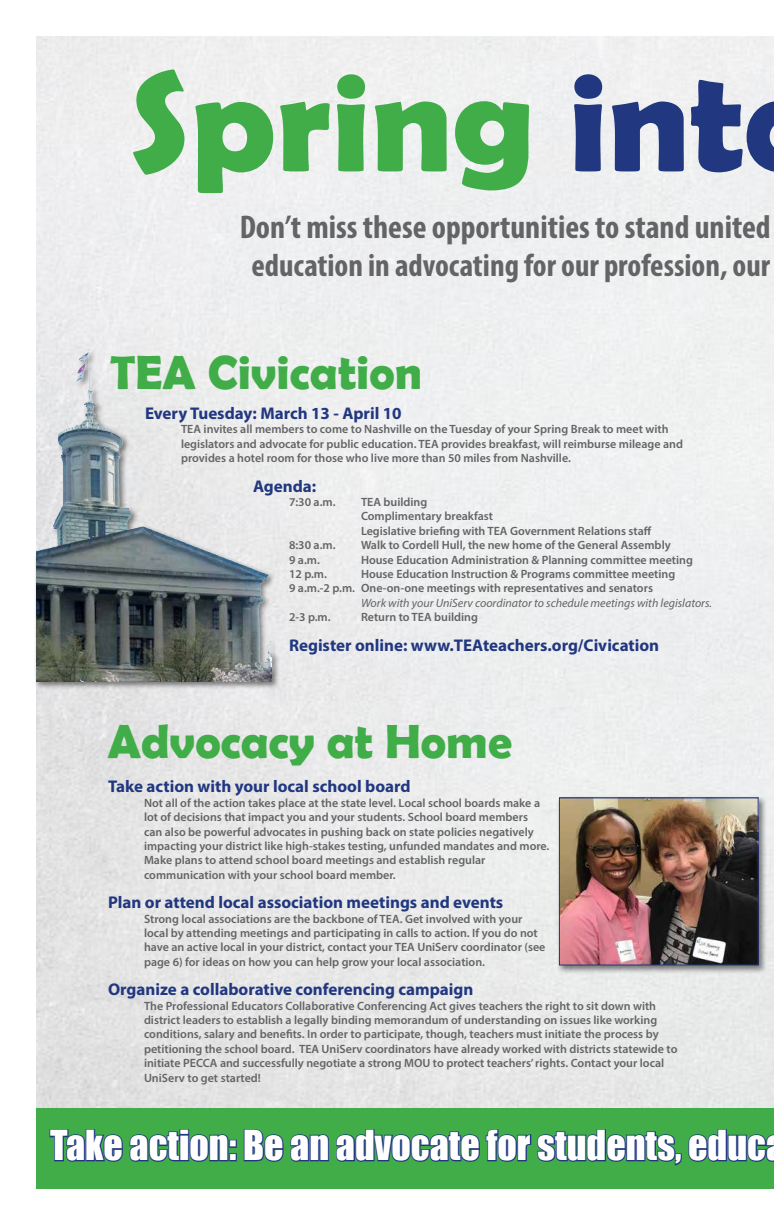
<style>
.page{position:relative;width:774px;height:1224px;background:#fff}
.page>*{position:absolute;margin:0;border:0;box-sizing:border-box;transform-origin:0 0}
.t1{font:700 144px "Berlin Sans FB Demi";color:#41ad49}
.t2{font:700 48px "Berlin Sans FB Demi";color:#41ad49}
.t3{font:38px "Impact";color:#fff}
.t4{font:700 condensed 33px "Myriad Pro";color:#636466}
.t5{font:700 condensed 32px "Myriad Pro";color:#636466}
.t6{font:700 17px "Myriad Pro";color:#213780}
.t7{font:600 12px/14.4px "Myriad Pro";color:#636466}
.t8{font:italic 12px "Myriad Pro";color:#636466}
.s1{color:#213780}
</style>
<div class="page">
<div style="left:36px;top:1108px;width:738px;height:81px;background:#41ad49"></div>
<svg style="left:49px;top:1129px;width:725px;height:37px"></svg>
<div style="left:34px;top:346px;width:247px;height:344px;background:#000;opacity:.5"></div>
<img style="left:36px;top:338px;width:236px;height:344px">
<div style="left:557px;top:795px;width:210px;height:179px;background:#000;opacity:.5"></div>
<img style="left:561px;top:799px;width:196px;height:165px">
<div style="left:559px;top:797px;width:200px;height:169px;border:1px solid #213780"></div>
<h1 class="t1" style="left:130px;top:38px;width:615px">Spring <span class="s1">int</span></h1>
<h3 class="t4" style="left:240px;top:206px;width:532px">Don’t miss these opportunities to stand united</h3>
<h3 class="t5" style="left:251px;top:245px;width:520px">education in advocating for our profession, our</h3>
<h2 class="t2" style="left:110px;top:345px;width:313px">TEA Civication</h2>
<h3 class="t6" style="left:145px;top:402px;width:258px">Every Tuesday: March 13 - April 10</h3>
<p class="t7" style="left:181px;top:422px;width:504px">TEA invites all members to come to Nashville on the Tuesday of your Spring Break to meet with legislators and advocate for public education. TEA provides breakfast, will reimburse mileage and provides a hotel room for those who live more than 50 miles from Nashville.</p>
<h3 class="t6" style="left:253px;top:475px;width:65px">Agenda:</h3>
<p class="t7" style="left:289px;top:494px;width:48px">7:30 a.m.</p>
<p class="t7" style="left:361px;top:494px;width:292px">TEA building<br>Complimentary breakfast<br>Legislative briefing with TEA Government Relations staff</p>
<p class="t7" style="left:289px;top:538px;width:48px">8:30 a.m.</p>
<p class="t7" style="left:361px;top:538px;width:311px">Walk to Cordell Hull, the new home of the General Assembly</p>
<p class="t7" style="left:289px;top:552px;width:32px">9 a.m.</p>
<p class="t7" style="left:361px;top:552px;width:333px">House Education Administration &amp; Planning committee meeting</p>
<p class="t7" style="left:289px;top:566px;width:39px">12 p.m.</p>
<p class="t7" style="left:289px;top:566px;width:388px;text-indent:72px">House Education Instruction &amp; Programs committee meeting<br>9 a.m.-2 p.m. One-on-one meetings with representatives and senators</p>
<p class="t8" style="left:361px;top:595px;width:353px">Work with your UniServ coordinator to schedule meetings with legislators.</p>
<p class="t7" style="left:289px;top:610px;width:43px">2-3 p.m.</p>
<p class="t7" style="left:361px;top:610px;width:119px">Return to TEA building</p>
<h3 class="t6" style="left:289px;top:634px;width:372px">Register online: www.TEAteachers.org/Civication</h3>
<h2 class="t2" style="left:108px;top:714px;width:406px">Advocacy at Home</h2>
<h3 class="t6" style="left:108px;top:776px;width:304px">Take action with your local school board</h3>
<p class="t7" style="left:144px;top:795px;width:407px">Not all of the action takes place at the state level. Local school boards make a lot of decisions that impact you and your students. School board members<br>can also be powerful advocates in pushing back on state policies negatively impacting your district like high-stakes testing, unfunded mandates and more.<br>Make plans to attend school board meetings and establish regular communication with your school board member.</p>
<h3 class="t6" style="left:108px;top:891px;width:397px">Plan or attend local association meetings and events</h3>
<p class="t7" style="left:144px;top:911px;width:403px">Strong local associations are the backbone of TEA. Get involved with your local by attending meetings and participating in calls to action. If you do not have an active local in your district, contact your TEA UniServ coordinator (see page 6) for ideas on how you can help grow your local association.</p>
<h3 class="t6" style="left:108px;top:978px;width:367px">Organize a collaborative conferencing campaign</h3>
<p class="t7" style="left:144px;top:998px;width:535px">The Professional Educators Collaborative Conferencing Act gives teachers the right to sit down with district leaders to establish a legally binding memorandum of understanding on issues like working conditions, salary and benefits. In order to participate, though, teachers must initiate the process by petitioning the school board. TEA UniServ coordinators have already worked with districts statewide to initiate PECCA and successfully negotiate a strong MOU to protect teachers’ rights. Contact your local UniServ to get started!</p>
<h3 class="t3" style="left:50px;top:1116px;width:717px">Take action: Be an advocate for students, educ</h3>
</div>
